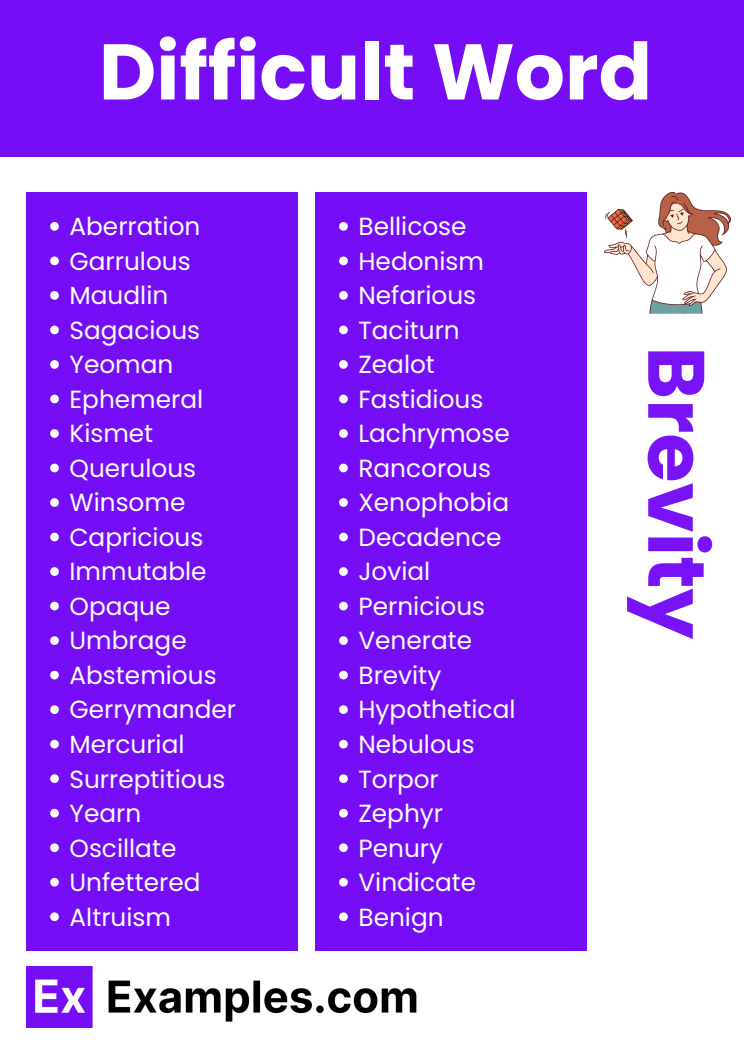
<style>
.page{position:relative;width:744px;height:1053px;background:#fff}
.page>*{position:absolute;margin:0;border:0;box-sizing:border-box;transform-origin:0 0}
.t1{font:700 79.88px "Poppins";color:#750ef7}
.t2{font:700 78.72px "Poppins";color:#fff}
.t3{font:24.8px/34.5px "Poppins";color:#fff}
</style>
<div class="page">
<div style="left:0;top:0;width:744px;height:156px;background:#750ef7"></div>
<div style="left:315px;top:192px;width:272px;height:758px;background:#750ef7"></div>
<svg style="left:339px;top:222px;width:9px;height:9px"></svg>
<svg style="left:339px;top:256px;width:9px;height:9px"></svg>
<svg style="left:339px;top:291px;width:9px;height:9px"></svg>
<svg style="left:339px;top:325px;width:9px;height:9px"></svg>
<svg style="left:339px;top:360px;width:9px;height:9px"></svg>
<svg style="left:339px;top:394px;width:9px;height:9px"></svg>
<svg style="left:339px;top:429px;width:9px;height:9px"></svg>
<svg style="left:339px;top:463px;width:9px;height:9px"></svg>
<svg style="left:339px;top:498px;width:9px;height:9px"></svg>
<svg style="left:339px;top:532px;width:9px;height:9px"></svg>
<svg style="left:339px;top:567px;width:9px;height:9px"></svg>
<svg style="left:339px;top:601px;width:9px;height:9px"></svg>
<svg style="left:339px;top:636px;width:9px;height:9px"></svg>
<svg style="left:339px;top:670px;width:9px;height:9px"></svg>
<svg style="left:339px;top:705px;width:9px;height:9px"></svg>
<svg style="left:339px;top:739px;width:9px;height:9px"></svg>
<svg style="left:339px;top:774px;width:9px;height:9px"></svg>
<svg style="left:339px;top:808px;width:9px;height:9px"></svg>
<svg style="left:339px;top:843px;width:9px;height:9px"></svg>
<svg style="left:339px;top:877px;width:9px;height:9px"></svg>
<svg style="left:339px;top:912px;width:9px;height:9px"></svg>
<div style="left:26px;top:192px;width:272px;height:758px;background:#750ef7"></div>
<svg style="left:50px;top:222px;width:9px;height:9px"></svg>
<svg style="left:50px;top:256px;width:9px;height:9px"></svg>
<svg style="left:50px;top:291px;width:9px;height:9px"></svg>
<svg style="left:50px;top:325px;width:9px;height:9px"></svg>
<svg style="left:50px;top:360px;width:9px;height:9px"></svg>
<svg style="left:50px;top:394px;width:9px;height:9px"></svg>
<svg style="left:50px;top:429px;width:9px;height:9px"></svg>
<svg style="left:50px;top:463px;width:9px;height:9px"></svg>
<svg style="left:50px;top:498px;width:9px;height:9px"></svg>
<svg style="left:50px;top:532px;width:9px;height:9px"></svg>
<svg style="left:50px;top:567px;width:9px;height:9px"></svg>
<svg style="left:50px;top:601px;width:9px;height:9px"></svg>
<svg style="left:50px;top:636px;width:9px;height:9px"></svg>
<svg style="left:50px;top:670px;width:9px;height:9px"></svg>
<svg style="left:50px;top:705px;width:9px;height:9px"></svg>
<svg style="left:50px;top:739px;width:9px;height:9px"></svg>
<svg style="left:50px;top:774px;width:9px;height:9px"></svg>
<svg style="left:50px;top:808px;width:9px;height:9px"></svg>
<svg style="left:50px;top:843px;width:9px;height:9px"></svg>
<svg style="left:50px;top:877px;width:9px;height:9px"></svg>
<svg style="left:50px;top:912px;width:9px;height:9px"></svg>
<img style="left:26px;top:966px;width:391px;height:61px">
<img style="left:604px;top:192px;width:126px;height:121px">
<h1 class="t2" style="left:99px;top:17px;width:555px">Difficult Word</h1>
<p class="t3" style="left:70px;top:209px;width:168px">Aberration<br>Garrulous<br>Maudlin<br>Sagacious<br>Yeoman<br>Ephemeral<br>Kismet<br>Querulous<br>Winsome<br>Capricious<br>Immutable<br>Opaque<br>Umbrage<br>Abstemious<br>Gerrymander<br>Mercurial<br>Surreptitious<br>Yearn<br>Oscillate<br>Unfettered<br>Altruism</p>
<p class="t3" style="left:358px;top:209px;width:159px">Bellicose<br>Hedonism<br>Nefarious<br>Taciturn<br>Zealot<br>Fastidious<br>Lachrymose<br>Rancorous<br>Xenophobia<br>Decadence<br>Jovial<br>Pernicious<br>Venerate<br>Brevity<br>Hypothetical<br>Nebulous<br>Torpor<br>Zephyr<br>Penury<br>Vindicate<br>Benign</p>
<h1 class="t1" style="left:732px;top:346px;width:294px;rotate:90deg">Brevity</h1>
</div>
